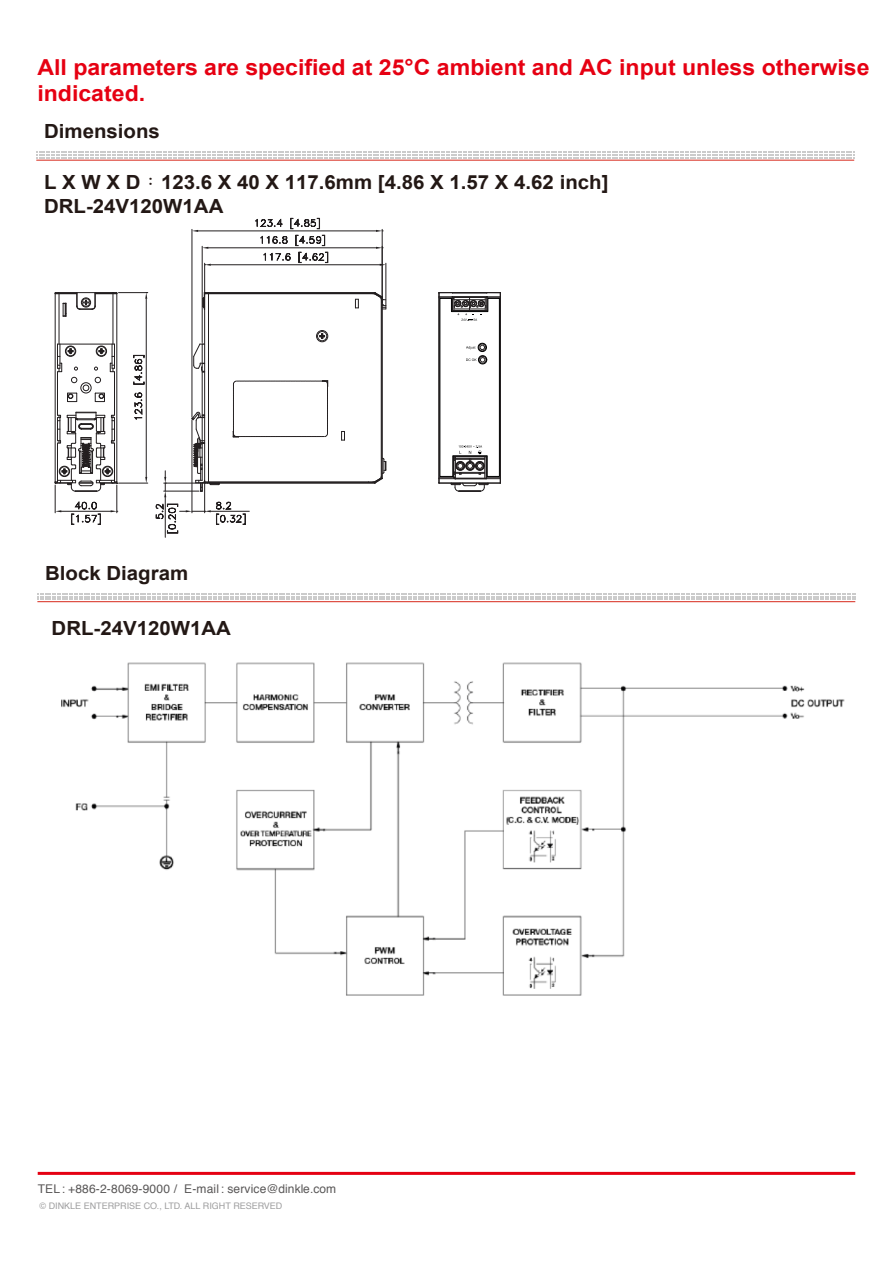
<style>
.page{position:relative;width:893px;height:1263px;background:#fff}
.page>*{position:absolute;margin:0;border:0;box-sizing:border-box;transform-origin:0 0}
.t1{font:700 22.05px/26.4px "Arial";color:#e60012;scale:1.05 1}
.t2{font:700 19.5px/23.4px "Arial";color:#231815;scale:1.05 1}
.t3{font:12px "Helvetica";letter-spacing:.015em;color:#595757}
.t4{font:9px "Helvetica";color:#9e9e9f}
.s1{font-family:"Adobe Ming Std";font-weight:300}
</style>
<div class="page">
<hr style="left:38px;top:1172px;width:817px;height:3px;background:#e50012">
<hr style="left:37px;top:601px;width:818px;height:1px;background:#d7281a">
<svg style="left:38px;top:593px;width:818px;height:7px"></svg>
<hr style="left:36px;top:160px;width:818px;height:1px;background:#d7281a">
<svg style="left:37px;top:152px;width:817px;height:7px"></svg>
<hr style="left:55px;top:293px;width:1px;height:189px;background:#221e1f">
<hr style="left:59px;top:294px;width:1px;height:50px;background:#221e1f">
<hr style="left:113px;top:294px;width:1px;height:50px;background:#221e1f">
<hr style="left:116px;top:294px;width:1px;height:188px;background:#221e1f">
<hr style="left:146px;top:299px;width:1px;height:178px;background:#221e1f">
<svg style="left:54px;top:292px;width:94px;height:25px"></svg>
<svg style="left:54px;top:344px;width:94px;height:181px"></svg>
<svg style="left:341px;top:431px;width:4px;height:10px"></svg>
<svg style="left:355px;top:299px;width:4px;height:9px"></svg>
<div style="left:316px;top:330px;width:12px;height:12px;border:1px solid #221e1f;border-radius:50%"></div>
<div style="left:317px;top:331px;width:10px;height:10px;border:1px solid #221e1f;border-radius:50%"></div>
<svg style="left:319px;top:333px;width:6px;height:6px"></svg>
<hr style="left:211px;top:264px;width:169px;height:1px;background:#221e1f">
<hr style="left:385px;top:263px;width:1px;height:36px;background:#221e1f">
<hr style="left:202px;top:246px;width:1px;height:97px;background:#221e1f">
<hr style="left:208px;top:247px;width:168px;height:1px;background:#221e1f">
<svg style="left:260px;top:235px;width:68px;height:28px"></svg>
<svg style="left:376px;top:247px;width:6px;height:2px"></svg>
<hr style="left:192px;top:229px;width:1px;height:188px;background:#221e1f">
<hr style="left:382px;top:229px;width:1px;height:74px;background:#221e1f">
<hr style="left:198px;top:230px;width:178px;height:1px;background:#221e1f">
<svg style="left:192px;top:230px;width:6px;height:2px"></svg>
<svg style="left:255px;top:218px;width:28px;height:9px"></svg>
<svg style="left:290px;top:218px;width:30px;height:11px"></svg>
<svg style="left:376px;top:230px;width:7px;height:2px"></svg>
<hr style="left:165px;top:497px;width:1px;height:40px;background:#221e1f">
<hr style="left:205px;top:483px;width:170px;height:1px;background:#221e1f">
<hr style="left:382px;top:297px;width:1px;height:181px;background:#221e1f">
<hr style="left:381px;top:298px;width:1px;height:180px;background:#221e1f">
<hr style="left:205px;top:482px;width:168px;height:1px;background:#221e1f">
<hr style="left:208px;top:293px;width:1px;height:189px;background:#221e1f">
<hr style="left:204px;top:294px;width:1px;height:189px;background:#221e1f">
<hr style="left:202px;top:344px;width:1px;height:136px;background:#221e1f">
<hr style="left:205px;top:293px;width:170px;height:1px;background:#221e1f">
<hr style="left:204px;top:292px;width:171px;height:1px;background:#221e1f">
<svg style="left:368px;top:457px;width:19px;height:27px"></svg>
<svg style="left:372px;top:292px;width:14px;height:18px"></svg>
<svg style="left:193px;top:343px;width:12px;height:30px"></svg>
<svg style="left:202px;top:263px;width:9px;height:47px"></svg>
<svg style="left:155px;top:380px;width:173px;height:154px"></svg>
<svg style="left:438px;top:292px;width:63px;height:200px"></svg>
<img style="left:61px;top:662px;width:784px;height:334px">
<p class="t1" style="left:37px;top:55px;width:794px">All parameters are specified at 25°C ambient and AC input unless otherwise indicated.</p>
<p class="t2" style="left:44px;top:120px;width:112px">Dimensions</p>
<p class="t2" style="left:44px;top:171px;width:539px">L X W X D<span class="s1">：</span>123.6 X 40 X 117.6mm [4.86 X 1.57 X 4.62 inch]<br>DRL-24V120W1AA</p>
<p class="t2" style="left:45px;top:562px;width:138px">Block Diagram</p>
<p class="t2" style="left:52px;top:617px;width:172px">DRL-24V120W1AA</p>
<p class="t3" style="left:38px;top:1179px;width:300px">TEL : +886-2-8069-9000 / E-mail : service@dinkle.com</p>
<p class="t4" style="left:40px;top:1199px;width:244px">© DINKLE ENTERPRISE CO., LTD. ALL RIGHT RESERVED</p>
</div>
